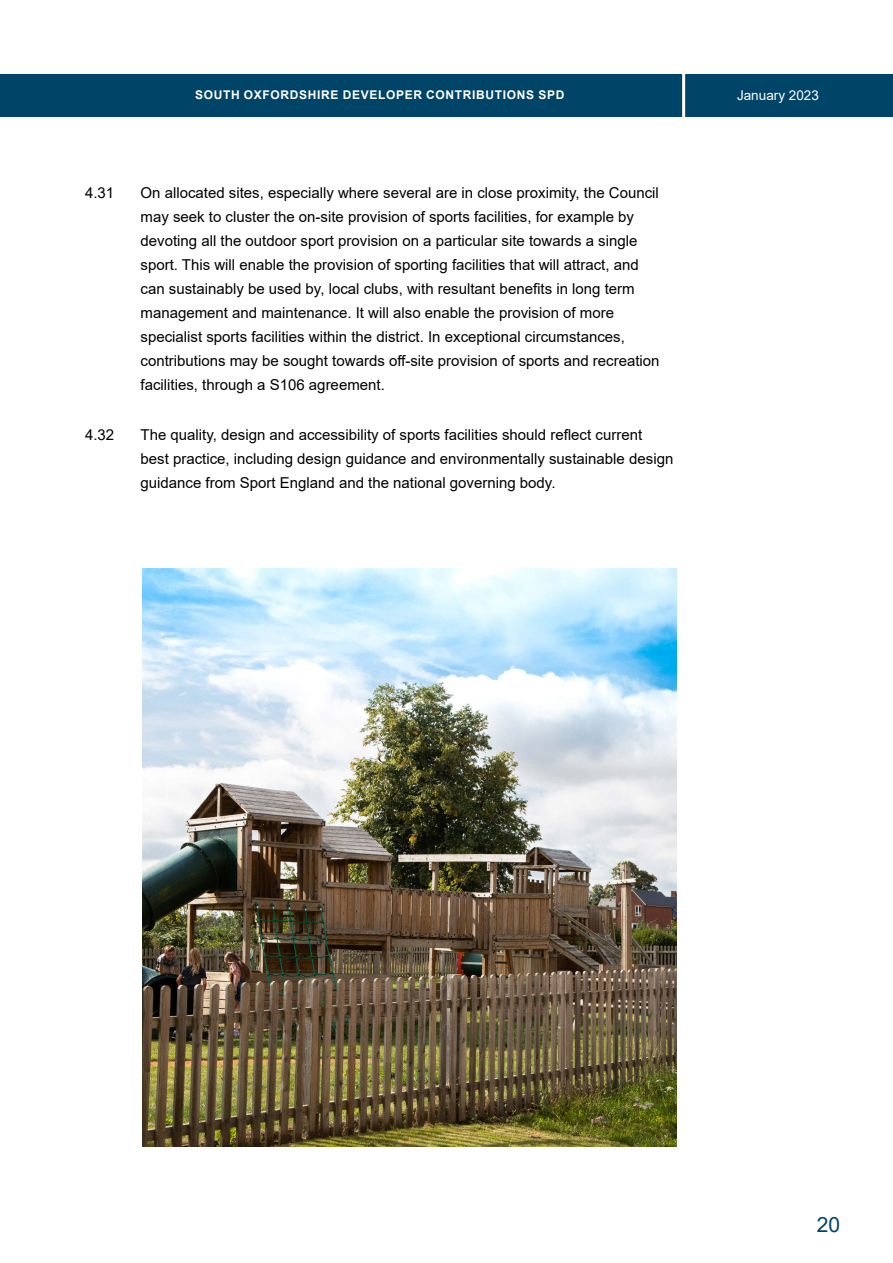
<style>
.page{position:relative;width:893px;height:1263px;background:#fff}
.page>*{position:absolute;margin:0;border:0;box-sizing:border-box;transform-origin:0 0}
.t1{font:21px "Arial";color:#004467}
.t2{font:15px/24px "Arial";color:#000}
.t3{font:13.5px "Arial";color:#fff}
.t4{font:700 12px "Arial";letter-spacing:.055em;color:#fff}
</style>
<div class="page">
<div style="left:0;top:75px;width:893px;height:42px;background:#004467"></div>
<hr style="left:682px;top:64px;width:3px;height:53px;background:#fff">
<img style="left:142px;top:568px;width:534px;height:579px">
<p class="t4" style="left:195px;top:86px;width:371px">SOUTH OXFORDSHIRE DEVELOPER CONTRIBUTIONS SPD</p>
<p class="t2" style="left:85px;top:181px;width:31px">4.31</p>
<p class="t2" style="left:141px;top:181px;width:521px">On allocated sites, especially where several are in close proximity, the Council may seek to cluster the on-site provision of sports facilities, for example by devoting all the outdoor sport provision on a particular site towards a single sport. This will enable the provision of sporting facilities that will attract, and can sustainably be used by, local clubs, with resultant benefits in long term management and maintenance. It will also enable the provision of more specialist sports facilities within the district. In exceptional circumstances, contributions may be sought towards off-site provision of sports and recreation facilities, through a S106 agreement.</p>
<p class="t2" style="left:85px;top:422px;width:31px">4.32</p>
<p class="t2" style="left:141px;top:422px;width:534px">The quality, design and accessibility of sports facilities should reflect current best practice, including design guidance and environmentally sustainable design guidance from Sport England and the national governing body.</p>
<p class="t3" style="left:737px;top:86px;width:83px">January 2023</p>
<h1 class="t1" style="left:817px;top:1210px;width:25px">20</h1>
</div>
